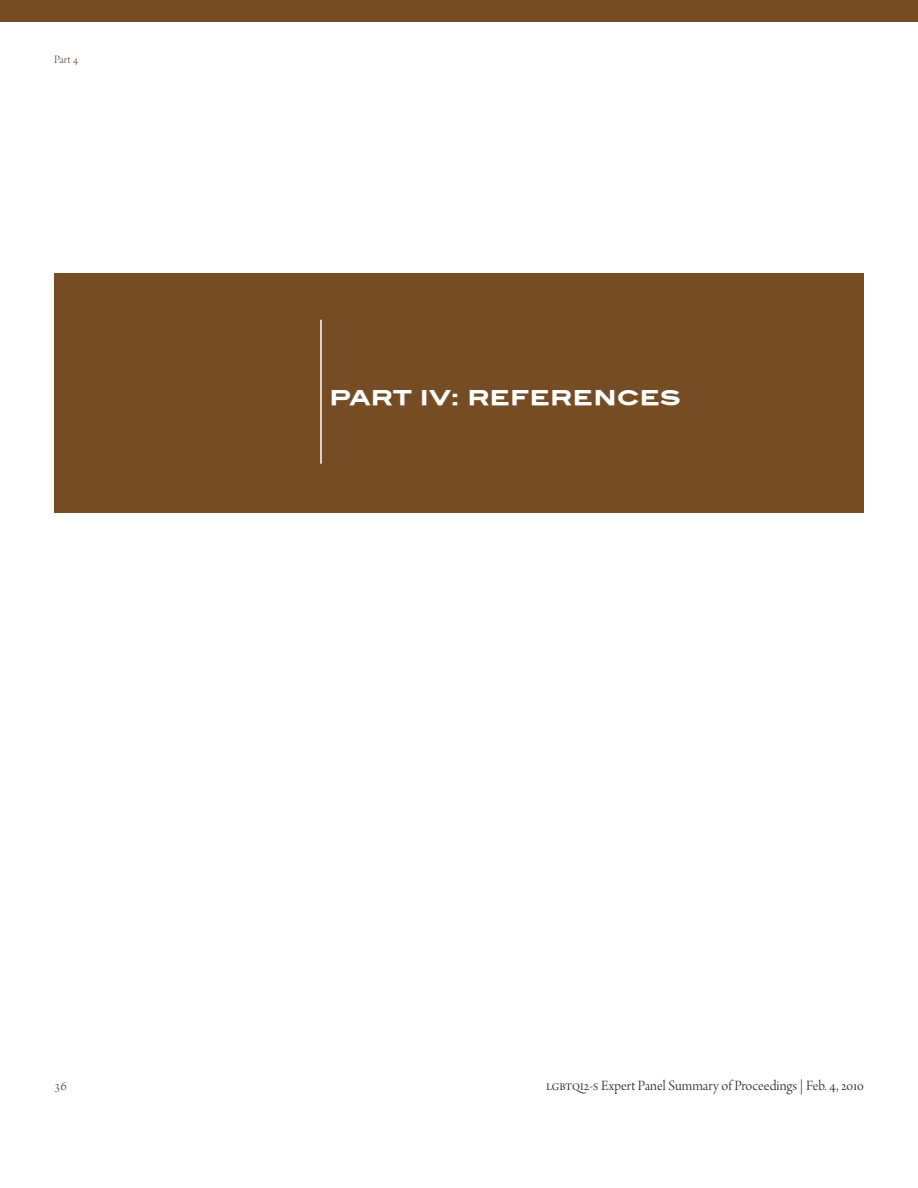
<style>
.page{position:relative;width:918px;height:1188px;background:#fff}
.page>*{position:absolute;margin:0;border:0;box-sizing:border-box;transform-origin:0 0}
.H__Blair_16_20_10{font:24px "Blair ITCTT Bold";color:#fff}
.t1{font:15px "Arno Pro Light Display";letter-spacing:.005em;color:#231f20}
.t2{font:15px "Arno Pro Light Display";color:#534741}
.t3{font:12px "Arno Pro Light Display";color:#534741}
</style>
<div class="page">
<div style="left:0;top:0;width:918px;height:22px;background:#754c24"></div>
<div style="left:54px;top:273px;width:810px;height:240px;background:#754c24"></div>
<hr style="left:320px;top:320px;width:2px;height:144px;background:#fff">
<p class="t3" style="left:54px;top:53px;width:26px">Part 4</p>
<p class="H__Blair_16_20_10" style="left:330px;top:382px;width:353px">part iv: references</p>
<p class="t2" style="left:54px;top:1078px;width:14px">36</p>
<p class="t1" style="left:546px;top:1078px;width:319px">Lgbtqi2-S Expert Panel Summary of Proceedings | Feb. 4, 2010</p>
</div>
